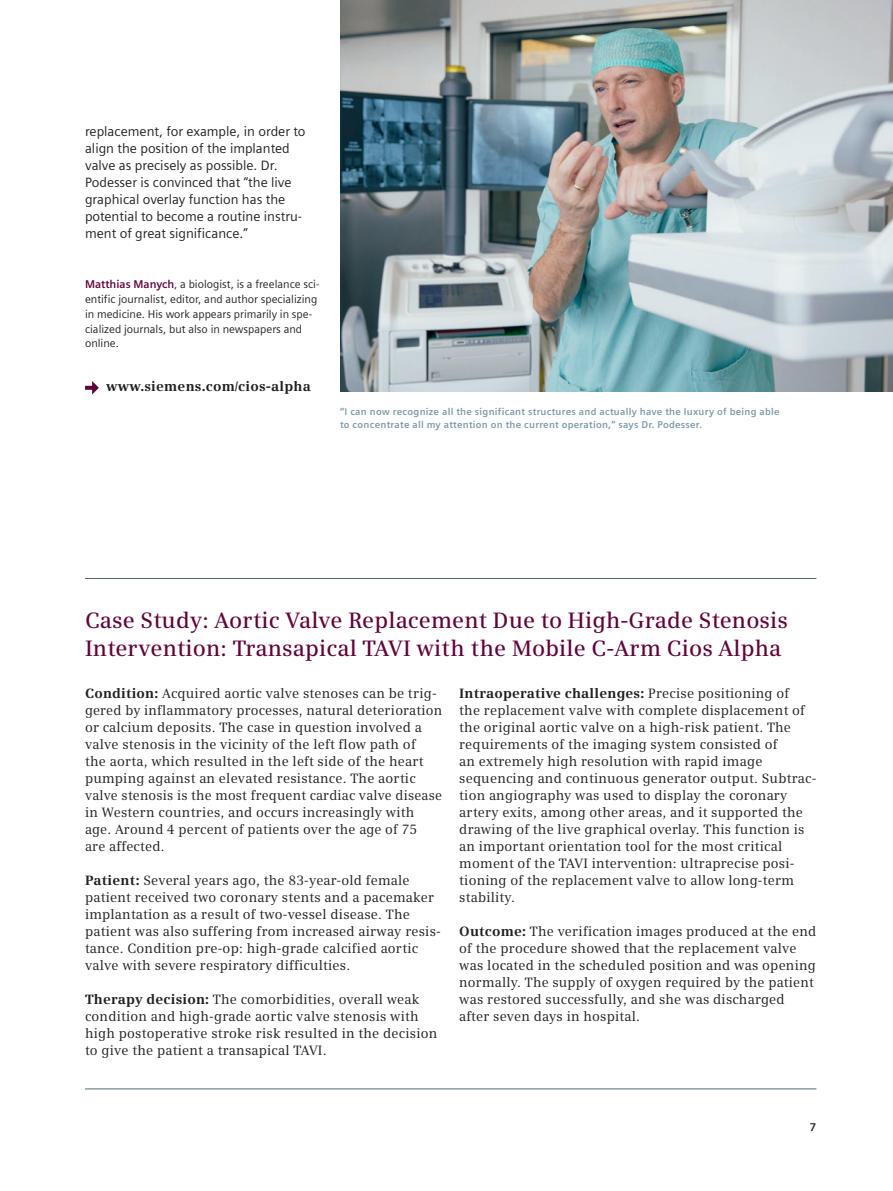
<style>
.page{position:relative;width:893px;height:1191px;background:#fff}
.page>*{position:absolute;margin:0;border:0;box-sizing:border-box;transform-origin:0 0}
.t1{font:600 22.2px/28.3px "Siemens Serif";letter-spacing:.005em;color:#60053a}
.t2{font:13.5px/17px "Siemens Serif";letter-spacing:.015em;color:#231f20}
.t3{font:13.5px/17px "Siemens Sans";color:#231f20}
.t4{font:700 13.5px "Siemens Serif";letter-spacing:.015em;color:#231f20}
.t5{font:11.25px/14.9px "Siemens Sans";color:#231f20}
.t6{font:700 11.25px "Siemens Sans";color:#231f20}
.t7{font:700 9.75px/12.8px "Siemens Sans";letter-spacing:.025em;color:#7b99a9}
.s1{font-weight:700;color:#60053a}
.s2{color:#60053a}
.s3{font-weight:700}
</style>
<div class="page">
<svg style="left:85px;top:381px;width:14px;height:13px"></svg>
<hr style="left:85px;top:578px;width:731px;height:1px;background:#546974">
<hr style="left:85px;top:1088px;width:731px;height:1px;background:#546974">
<img style="left:340px;top:0;width:553px;height:391px">
<p class="t3" style="left:85px;top:123px;width:222px">replacement, for example, in order to align the position of the implanted valve as precisely as possible. Dr.<br>Podesser is convinced that “the live graphical overlay function has the potential to become a routine instru&shy;ment of great significance.”</p>
<p class="t5" style="left:85px;top:277px;width:236px"><span class="s1">Matthias Manych</span><span class="s2">,</span> a biologist, is a freelance sci&shy;entific journalist, editor, and author specializing in medicine. His work appears primarily in spe&shy;cialized journals, but also in newspapers and online.</p>
<p class="t4" style="left:106px;top:378px;width:206px">www.siemens.com/cios-alpha</p>
<p class="t7" style="left:340px;top:405px;width:441px">“I can now recognize all the significant structures and actually have the luxury of being able to concentrate all my attention on the current operation,” says Dr. Podesser.</p>
<h1 class="t1" style="left:85px;top:606px;width:704px">Case Study: Aortic Valve Replacement Due to High-Grade Stenosis<br>Intervention: Transapical TAVI with the Mobile C-Arm Cios Alpha</h1>
<p class="t2" style="left:459px;top:684px;width:359px"><span class="s3">Intraoperative challenges:</span> Precise positioning of<br>the replacement valve with complete displacement of the original aortic valve on a high-risk patient. The requirements of the imaging system consisted of<br>an extremely high resolution with rapid image sequencing and continuous generator output. Subtrac&shy;tion angiography was used to display the coronary artery exits, among other areas, and it supported the drawing of the live graphical overlay. This function is an important orientation tool for the most critical moment of the TAVI intervention: ultraprecise posi&shy;tioning of the replacement valve to allow long-term stability.</p>
<p class="t2" style="left:459px;top:922px;width:359px"><span class="s3">Outcome:</span> The verification images produced at the end of the procedure showed that the replacement valve was located in the scheduled position and was opening normally. The supply of oxygen required by the patient was restored successfully, and she was discharged after seven days in hospital.</p>
<p class="t2" style="left:85px;top:684px;width:359px"><span class="s3">Condition:</span> Acquired aortic valve stenoses can be trig&shy;gered by inflammatory processes, natural deterioration or calcium deposits. The case in question involved a valve stenosis in the vicinity of the left flow path of<br>the aorta, which resulted in the left side of the heart pumping against an elevated resistance. The aortic valve stenosis is the most frequent cardiac valve disease in Western countries, and occurs increasingly with age. Around 4 percent of patients over the age of 75<br>are affected.</p>
<p class="t2" style="left:85px;top:871px;width:357px"><span class="s3">Patient:</span> Several years ago, the 83-year-old female patient received two coronary stents and a pacemaker implantation as a result of two-vessel disease. The patient was also suffering from increased airway resis&shy;tance. Condition pre-op: high-grade calcified aortic valve with severe respiratory difficulties.</p>
<p class="t2" style="left:85px;top:990px;width:354px"><span class="s3">Therapy decision:</span> The comorbidities, overall weak condition and high-grade aortic valve stenosis with high postoperative stroke risk resulted in the decision to give the patient a transapical TAVI.</p>
<p class="t6" style="left:810px;top:1120px;width:8px">7</p>
</div>
